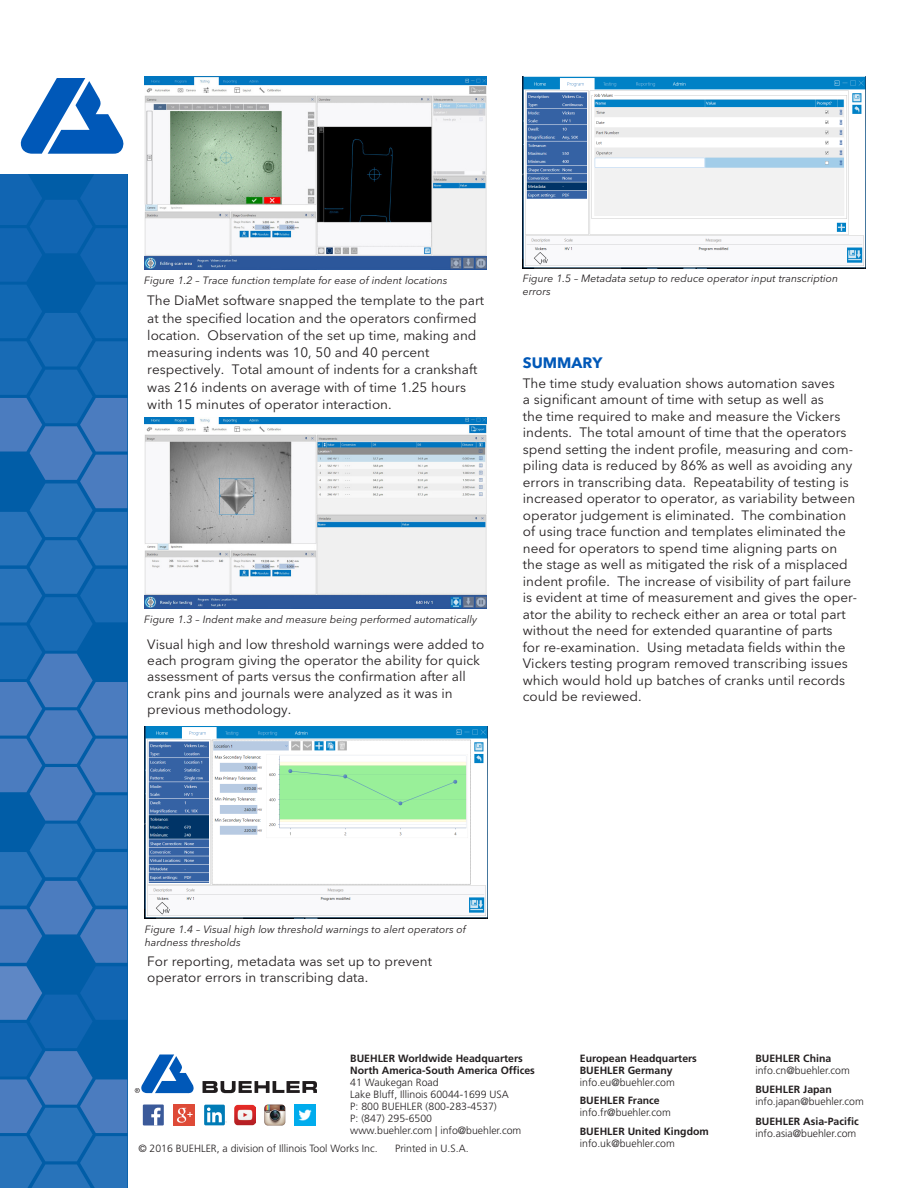
<style>
.page{position:relative;width:918px;height:1188px;background:#fff}
.page>*{position:absolute;margin:0;border:0;box-sizing:border-box;transform-origin:0 0}
.t1{font:700 15px "Avenir Next LT Pro";color:#0058b8}
.t2{font:13.5px/16.5px "Avenir Next LT Pro";color:#231f20}
.t3{font:300 10.5px "Frutiger LT Std";color:#231f20}
.t4{font:italic 10.5px/12.6px "Avenir Next LT Pro";color:#231f20}
.t5{font:700 10.5px "Frutiger LT Std";color:#231f20}
</style>
<div class="page">
<div style="left:204px;top:1105px;width:21px;height:20px;background:#007bb6;border-radius:2px"></div>
<svg style="left:207px;top:1107px;width:20px;height:16px"></svg>
<img style="left:174px;top:1104px;width:20px;height:22px">
<img style="left:264px;top:1104px;width:21px;height:22px">
<div style="left:143px;top:1105px;width:21px;height:20px;background:#3b5a9a"></div>
<svg style="left:151px;top:1108px;width:10px;height:17px"></svg>
<img style="left:234px;top:1104px;width:21px;height:21px">
<img style="left:294px;top:1104px;width:21px;height:21px">
<svg style="left:203px;top:1081px;width:114px;height:12px"></svg>
<svg style="left:135px;top:1055px;width:59px;height:38px"></svg>
<svg style="left:0;top:174px;width:127px;height:1014px;background:#246eb5"></svg>
<svg style="left:20px;top:78px;width:104px;height:76px"></svg>
<img style="left:144px;top:417px;width:343px;height:192px">
<img style="left:145px;top:726px;width:343px;height:192px">
<img style="left:523px;top:76px;width:342px;height:193px">
<img style="left:144px;top:77px;width:343px;height:192px">
<p class="t4" style="left:144px;top:274px;width:305px">Figure 1.2 – Trace function template for ease of indent locations</p>
<p class="t2" style="left:147px;top:292px;width:338px;line-height:17.2px">The DiaMet software snapped the template to the part at the specified location and the operators confirmed location. Observation of the set up time, making and measuring indents was 10, 50 and 40 percent</p>
<p class="t2" style="left:147px;top:361px;width:332px;line-height:17.2px">respectively. Total amount of indents for a crankshaft was 216 indents on average with of time 1.25 hours with 15 minutes of operator interaction.</p>
<p class="t4" style="left:144px;top:613px;width:335px">Figure 1.3 – Indent make and measure being performed automatically</p>
<p class="t2" style="left:147px;top:636px;width:339px">Visual high and low threshold warnings were added to each program giving the operator the ability for quick assessment of parts versus the confirmation after all crank pins and journals were analyzed as it was in</p>
<p class="t2" style="left:147px;top:701px;width:146px">previous methodology.</p>
<p class="t4" style="left:523px;top:272px;width:317px">Figure 1.5 – Metadata setup to reduce operator input transcription errors</p>
<p class="t1" style="left:523px;top:354px;width:81px">SUMMARY</p>
<p class="t2" style="left:523px;top:375px;width:336px">The time study evaluation shows automation saves<br>a significant amount of time with setup as well as<br>the time required to make and measure the Vickers indents. The total amount of time that the operators spend setting the indent profile, measuring and com&shy;piling data is reduced by 86% as well as avoiding any errors in transcribing data. Repeatability of testing is increased operator to operator, as variability between operator judgement is eliminated. The combination of using trace function and templates eliminated the need for operators to spend time aligning parts on the stage as well as mitigated the risk of a misplaced indent profile. The increase of visibility of part failure is evident at time of measurement and gives the oper&shy;ator the ability to recheck either an area or total part without the need for extended quarantine of parts<br>for re-examination. Using metadata fields within the Vickers testing program removed transcribing issues which would hold up batches of cranks until records could be reviewed.</p>
<p class="t4" style="left:145px;top:923px;width:323px">Figure 1.4 – Visual high low threshold warnings to alert operators of hardness thresholds</p>
<p class="t2" style="left:147px;top:953px;width:286px">For reporting, metadata was set up to prevent</p>
<p class="t2" style="left:147px;top:969px;width:222px">operator errors in transcribing data.</p>
<p class="t5" style="left:350px;top:1052px;width:174px">BUEHLER Worldwide Headquarters</p>
<p class="t5" style="left:350px;top:1064px;width:186px">North America-South America Offices</p>
<p class="t3" style="left:350px;top:1076px;width:90px">41 Waukegan Road</p>
<p class="t3" style="left:350px;top:1088px;width:160px">Lake Bluff, Illinois 60044-1699 USA</p>
<p class="t3" style="left:350px;top:1100px;width:148px">P: 800 BUEHLER (800-283-4537)</p>
<p class="t3" style="left:350px;top:1112px;width:83px">P: (847) 295-6500</p>
<p class="t3" style="left:350px;top:1124px;width:173px">www.buehler.com | info@buehler.com</p>
<p class="t3" style="left:138px;top:1142px;width:241px">© 2016 BUEHLER, a division of Illinois Tool Works Inc.</p>
<p class="t3" style="left:395px;top:1142px;width:75px">Printed in U.S.A.</p>
<p class="t5" style="left:580px;top:1052px;width:119px">European Headquarters</p>
<p class="t5" style="left:580px;top:1064px;width:94px">BUEHLER Germany</p>
<p class="t3" style="left:580px;top:1076px;width:96px">info.eu@buehler.com</p>
<p class="t5" style="left:580px;top:1094px;width:81px">BUEHLER France</p>
<p class="t3" style="left:580px;top:1106px;width:92px">info.fr@buehler.com</p>
<p class="t5" style="left:580px;top:1125px;width:130px">BUEHLER United Kingdom</p>
<p class="t3" style="left:580px;top:1137px;width:96px">info.uk@buehler.com</p>
<p class="t5" style="left:755px;top:1052px;width:77px">BUEHLER China</p>
<p class="t3" style="left:755px;top:1064px;width:96px">info.cn@buehler.com</p>
<p class="t5" style="left:755px;top:1083px;width:78px">BUEHLER Japan</p>
<p class="t3" style="left:755px;top:1095px;width:110px">info.japan@buehler.com</p>
<p class="t5" style="left:755px;top:1115px;width:105px">BUEHLER Asia-Pacific</p>
<p class="t3" style="left:755px;top:1127px;width:102px">info.asia@buehler.com</p>
</div>
